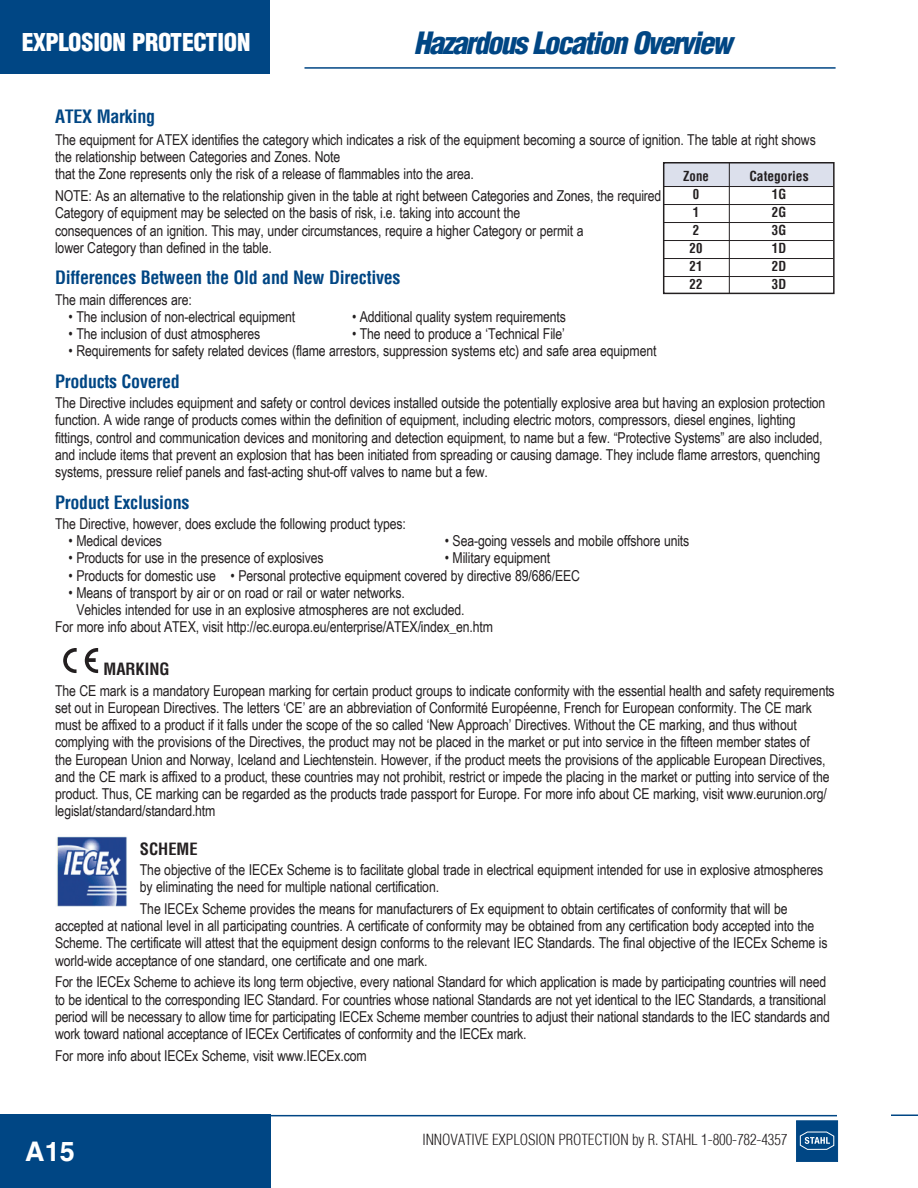
<style>
.page{position:relative;width:918px;height:1188px;background:#fff}
.page>*{position:absolute;margin:0;border:0;box-sizing:border-box;transform-origin:0 0}
.t1{font:italic 900 condensed 30px "Helvetica LT";letter-spacing:-.055em;color:#004684}
.t2{font:700 27px "Helvetica LT";color:#fff}
.t3{font:900 condensed 24px "Helvetica LT";letter-spacing:-.02em;color:#fff}
.BlueItalSub{font:700 condensed 18px "Helvetica LT";letter-spacing:-.015em;color:#004684}
.Bold_HeaderKaps{font:700 condensed 16.5px "Helvetica LT";color:#231f20}
.Body_text{font:15px/17.2px "Arial Narrow";letter-spacing:-.01em;color:#231f20}
.Body_text-2{font:300 condensed 15px "Helvetica LT";letter-spacing:-.01em;color:#231f20}
.t4{font:700 condensed 13.5px "Helvetica LT";color:#231f20;scale:.95 1}
.t5{font:700 condensed 13.5px "Helvetica LT";color:#231f20}
</style>
<div class="page">
<div style="left:0;top:0;width:270px;height:73px;background:#004684"></div>
<div style="left:0;top:1115px;width:270px;height:73px;background:#004684"></div>
<hr style="left:0;top:1115px;width:837px;height:1px;background:#004684">
<hr style="left:304px;top:67px;width:532px;height:2px;background:#004684">
<div style="left:796px;top:1120px;width:42px;height:42px;background:#004684;border:1px solid #004684"></div>
<svg style="left:800px;top:1131px;width:34px;height:19px"></svg>
<hr style="left:891px;top:1114px;width:27px;height:2px;background:#004684">
<svg style="left:63px;top:648px;width:14px;height:25px"></svg>
<svg style="left:85px;top:648px;width:13px;height:25px"></svg>
<img style="left:57px;top:836px;width:70px;height:71px">
<div style="left:664px;top:163px;width:170px;height:24px;background:#dce0ec"></div>
<div style="left:663px;top:162px;width:172px;height:132px;border:2px solid #231f20"></div>
<hr style="left:664px;top:186px;width:169px;height:1px;background:#231f20">
<hr style="left:664px;top:204px;width:169px;height:1px;background:#231f20">
<hr style="left:664px;top:222px;width:169px;height:1px;background:#231f20">
<hr style="left:664px;top:240px;width:169px;height:1px;background:#231f20">
<hr style="left:664px;top:258px;width:169px;height:1px;background:#231f20">
<hr style="left:664px;top:276px;width:169px;height:1px;background:#231f20">
<hr style="left:729px;top:163px;width:1px;height:131px;background:#231f20">
<p class="t3" style="left:22px;top:27px;width:230px">EXPLOSION PROTECTION</p>
<p class="t1" style="left:414px;top:24px;width:320px">Hazardous Location Overview</p>
<p class="BlueItalSub" style="left:55px;top:105px;width:101px">ATEX Marking</p>
<p class="Body_text" style="left:55px;top:130px;width:762px">The equipment for ATEX identifies the category which indicates a risk of the equipment becoming a source of ignition. The table at right shows the relationship between Categories and Zones. Note<br>that the Zone represents only the risk of a release of flammables into the area.</p>
<p class="Body_text" style="left:55px;top:187px;width:608px">NOTE: As an alternative to the relationship given in the table at right between Categories and Zones, the required Category of equipment may be selected on the basis of risk, i.e. taking into account the<br>consequences of an ignition. This may, under circumstances, require a higher Category or permit a<br>lower Category than defined in the table.</p>
<p class="BlueItalSub" style="left:55px;top:267px;width:347px">Differences Between the Old and New Directives</p>
<p class="Body_text" style="left:55px;top:290px;width:138px">The main differences are:</p>
<p class="Body_text" style="left:69px;top:307px;width:228px">• The inclusion of non-electrical equipment</p>
<p class="Body_text" style="left:352px;top:307px;width:215px">• Additional quality system requirements</p>
<p class="Body_text" style="left:69px;top:325px;width:193px">• The inclusion of dust atmospheres</p>
<p class="Body_text" style="left:352px;top:325px;width:214px">• The need to produce a ‘Technical File’</p>
<p class="Body_text" style="left:69px;top:342px;width:589px">• Requirements for safety related devices (flame arrestors, suppression systems etc) and safe area equipment</p>
<p class="BlueItalSub" style="left:55px;top:370px;width:126px">Products Covered</p>
<p class="Body_text" style="left:55px;top:394px;width:772px">The Directive includes equipment and safety or control devices installed outside the potentially explosive area but having an explosion protection function. A wide range of products comes within the definition of equipment, including electric motors, compressors, diesel engines, lighting fittings, control and communication devices and monitoring and detection equipment, to name but a few. “Protective Systems” are also included, and include items that prevent an explosion that has been initiated from spreading or causing damage. They include flame arrestors, quenching systems, pressure relief panels and fast-acting shut-off valves to name but a few.</p>
<p class="BlueItalSub" style="left:55px;top:491px;width:136px">Product Exclusions</p>
<p class="Body_text" style="left:55px;top:514px;width:352px">The Directive, however, does exclude the following product types:</p>
<p class="Body_text" style="left:69px;top:532px;width:95px">• Medical devices</p>
<p class="Body_text" style="left:445px;top:532px;width:246px">• Sea-going vessels and mobile offshore units</p>
<p class="Body_text" style="left:69px;top:549px;width:257px">• Products for use in the presence of explosives</p>
<p class="Body_text" style="left:445px;top:549px;width:107px">• Military equipment</p>
<p class="Body_text" style="left:69px;top:566px;width:513px">• Products for domestic use • Personal protective equipment covered by directive 89/686/EEC</p>
<p class="Body_text" style="left:76px;top:583px;width:390px;text-indent:-8px">• Means of transport by air or on road or rail or water networks.<br>Vehicles intended for use in an explosive atmospheres are not excluded.</p>
<p class="Body_text" style="left:55px;top:618px;width:440px">For more info about ATEX, visit http://ec.europa.eu/enterprise/ATEX/index_en.htm</p>
<p class="Bold_HeaderKaps" style="left:104px;top:659px;width:68px">MARKING</p>
<p class="Body_text" style="left:55px;top:681px;width:781px">The CE mark is a mandatory European marking for certain product groups to indicate conformity with the essential health and safety requirements set out in European Directives. The letters ‘CE’ are an abbreviation of Conformité Européenne, French for European conformity. The CE mark must be affixed to a product if it falls under the scope of the so called ‘New Approach’ Directives. Without the CE marking, and thus without complying with the provisions of the Directives, the product may not be placed in the market or put into service in the fifteen member states of<br>the European Union and Norway, Iceland and Liechtenstein. However, if the product meets the provisions of the applicable European Directives, and the CE mark is affixed to a product, these countries may not prohibit, restrict or impede the placing in the market or putting into service of the product. Thus, CE marking can be regarded as the products trade passport for Europe. For more info about CE marking, visit www.eurunion.org/ legislat/standard/standard.htm</p>
<p class="Bold_HeaderKaps" style="left:140px;top:838px;width:59px">SCHEME</p>
<p class="Body_text" style="left:140px;top:860px;width:685px">The objective of the IECEx Scheme is to facilitate global trade in electrical equipment intended for use in explosive atmospheres by eliminating the need for multiple national certification.</p>
<p class="Body_text" style="left:55px;top:899px;width:774px;text-indent:85px">The IECEx Scheme provides the means for manufacturers of Ex equipment to obtain certificates of conformity that will be accepted at national level in all participating countries. A certificate of conformity may be obtained from any certification body accepted into the Scheme. The certificate will attest that the equipment design conforms to the relevant IEC Standards. The final objective of the IECEx Scheme is world-wide acceptance of one standard, one certificate and one mark.</p>
<p class="Body_text" style="left:55px;top:973px;width:776px">For the IECEx Scheme to achieve its long term objective, every national Standard for which application is made by participating countries will need to be identical to the corresponding IEC Standard. For countries whose national Standards are not yet identical to the IEC Standards, a transitional period will be necessary to allow time for participating IECEx Scheme member countries to adjust their national standards to the IEC standards and work toward national acceptance of IECEx Certificates of conformity and the IECEx mark.</p>
<p class="Body_text" style="left:55px;top:1046px;width:313px">For more info about IECEx Scheme, visit www.IECEx.com</p>
<p class="t4" style="left:683px;top:168px;width:29px">Zone</p>
<p class="t5" style="left:749px;top:168px;width:61px">Categories</p>
<p class="t4" style="left:693px;top:186px;width:8px">0</p>
<p class="t4" style="left:772px;top:186px;width:16px">1G</p>
<p class="t4" style="left:693px;top:204px;width:8px">1</p>
<p class="t4" style="left:772px;top:204px;width:16px">2G</p>
<p class="t4" style="left:693px;top:222px;width:8px">2</p>
<p class="t4" style="left:772px;top:222px;width:16px">3G</p>
<p class="t4" style="left:690px;top:240px;width:15px">20</p>
<p class="t4" style="left:772px;top:240px;width:16px">1D</p>
<p class="t4" style="left:690px;top:258px;width:15px">21</p>
<p class="t4" style="left:772px;top:258px;width:16px">2D</p>
<p class="t4" style="left:690px;top:276px;width:15px">22</p>
<p class="t4" style="left:772px;top:276px;width:16px">3D</p>
<p class="t2" style="left:25px;top:1135px;width:51px">A15</p>
<p class="Body_text-2" style="left:423px;top:1130px;width:366px">INNOVATIVE EXPLOSION PROTECTION by R. STAHL 1-800-782-4357</p>
</div>
